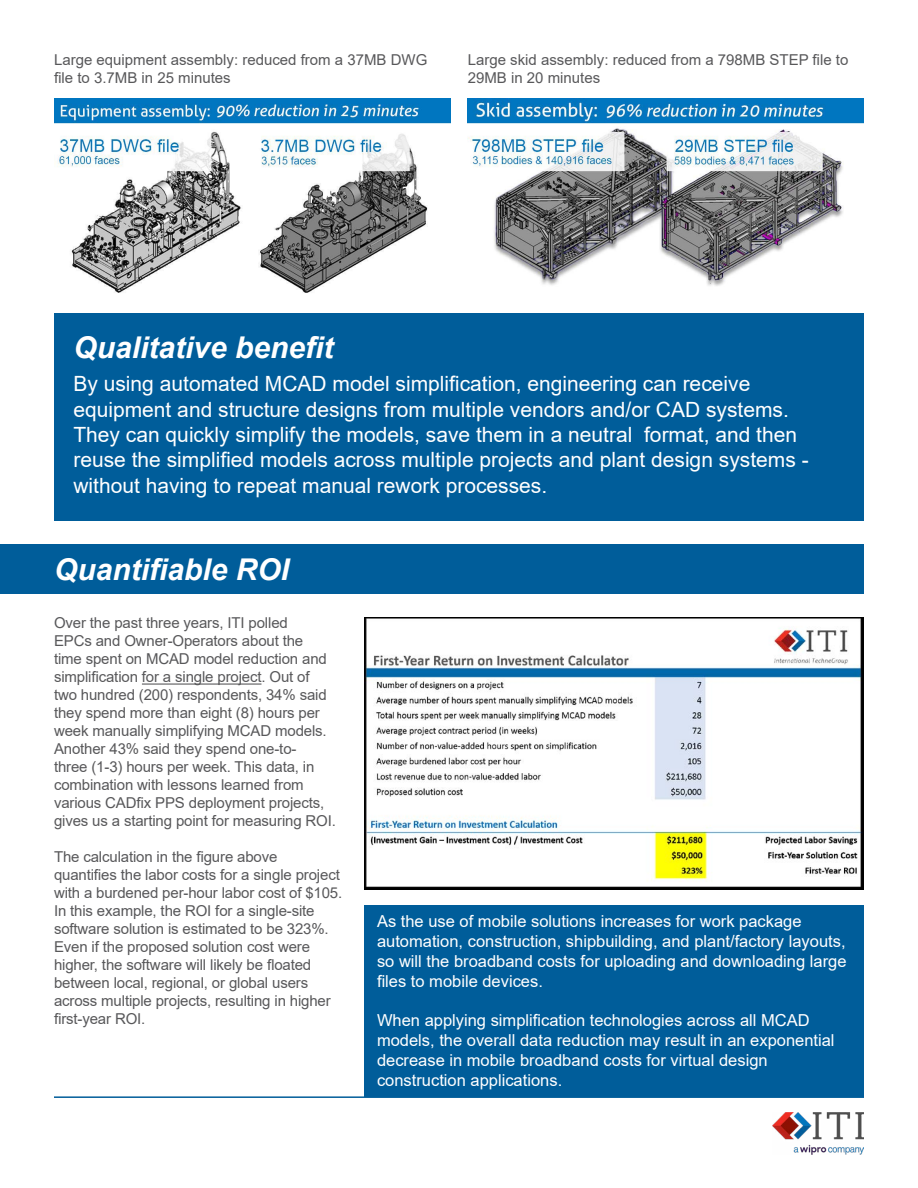
<style>
.page{position:relative;width:918px;height:1188px;background:#fff}
.page>*{position:absolute;margin:0;border:0;box-sizing:border-box;transform-origin:0 0}
.t1{font:italic 700 30px "Arial";color:#fff}
.t2{font:21px/25.5px "Arial";color:#fff}
.t3{font:16.5px/19.8px "Arial";color:#fff}
.t4{font:15px/18px "Arial";letter-spacing:-.01em;color:#58585a}
</style>
<div class="page">
<img style="left:772px;top:1113px;width:92px;height:42px">
<hr style="left:54px;top:1096px;width:810px;height:2px;background:#005d9a">
<img style="left:54px;top:98px;width:396px;height:195px">
<img style="left:468px;top:98px;width:396px;height:188px">
<div style="left:54px;top:313px;width:810px;height:208px;background:#005d9a"></div>
<div style="left:0;top:544px;width:864px;height:50px;background:#005d9a"></div>
<hr style="left:142px;top:684px;width:119px;height:1px;background:#58585a">
<img style="left:364px;top:618px;width:500px;height:271px">
<div style="left:364px;top:905px;width:500px;height:191px;background:#005d9a"></div>
<p class="t4" style="left:54px;top:51px;width:375px">Large equipment assembly: reduced from a 37MB DWG file to 3.7MB in 25 minutes</p>
<p class="t4" style="left:468px;top:51px;width:382px">Large skid assembly: reduced from a 798MB STEP file to<br>29MB in 20 minutes</p>
<h1 class="t1" style="left:73px;top:328px;width:262px">Qualitative benefit</h1>
<p class="t2" style="left:73px;top:370px;width:737px">By using automated MCAD model simplification, engineering can receive equipment and structure designs from multiple vendors and/or CAD systems.<br>They can quickly simplify the models, save them in a neutral format, and then reuse the simplified models across multiple projects and plant design systems - without having to repeat manual rework processes.</p>
<h1 class="t1" style="left:54px;top:549px;width:237px">Quantifiable ROI</h1>
<p class="t4" style="left:54px;top:614px;width:283px">Over the past three years, ITI polled<br>EPCs and Owner-Operators about the<br>time spent on MCAD model reduction and simplification for a single project. Out of two hundred (200) respondents, 34% said they spend more than eight (8) hours per week manually simplifying MCAD models.<br>Another 43% said they spend one-to-<br>three (1-3) hours per week. This data, in combination with lessons learned from various CADfix PPS deployment projects, gives us a starting point for measuring ROI.</p>
<p class="t4" style="left:54px;top:848px;width:290px">The calculation in the figure above quantifies the labor costs for a single project with a burdened per-hour labor cost of $105.<br>In this example, the ROI for a single-site software solution is estimated to be 323%.<br>Even if the proposed solution cost were higher, the software will likely be floated between local, regional, or global users across multiple projects, resulting in higher first-year ROI.</p>
<p class="t3" style="left:377px;top:911px;width:471px">As the use of mobile solutions increases for work package automation, construction, shipbuilding, and plant/factory layouts, so will the broadband costs for uploading and downloading large files to mobile devices.</p>
<p class="t3" style="left:377px;top:1010px;width:459px">When applying simplification technologies across all MCAD models, the overall data reduction may result in an exponential decrease in mobile broadband costs for virtual design construction applications.</p>
</div>
